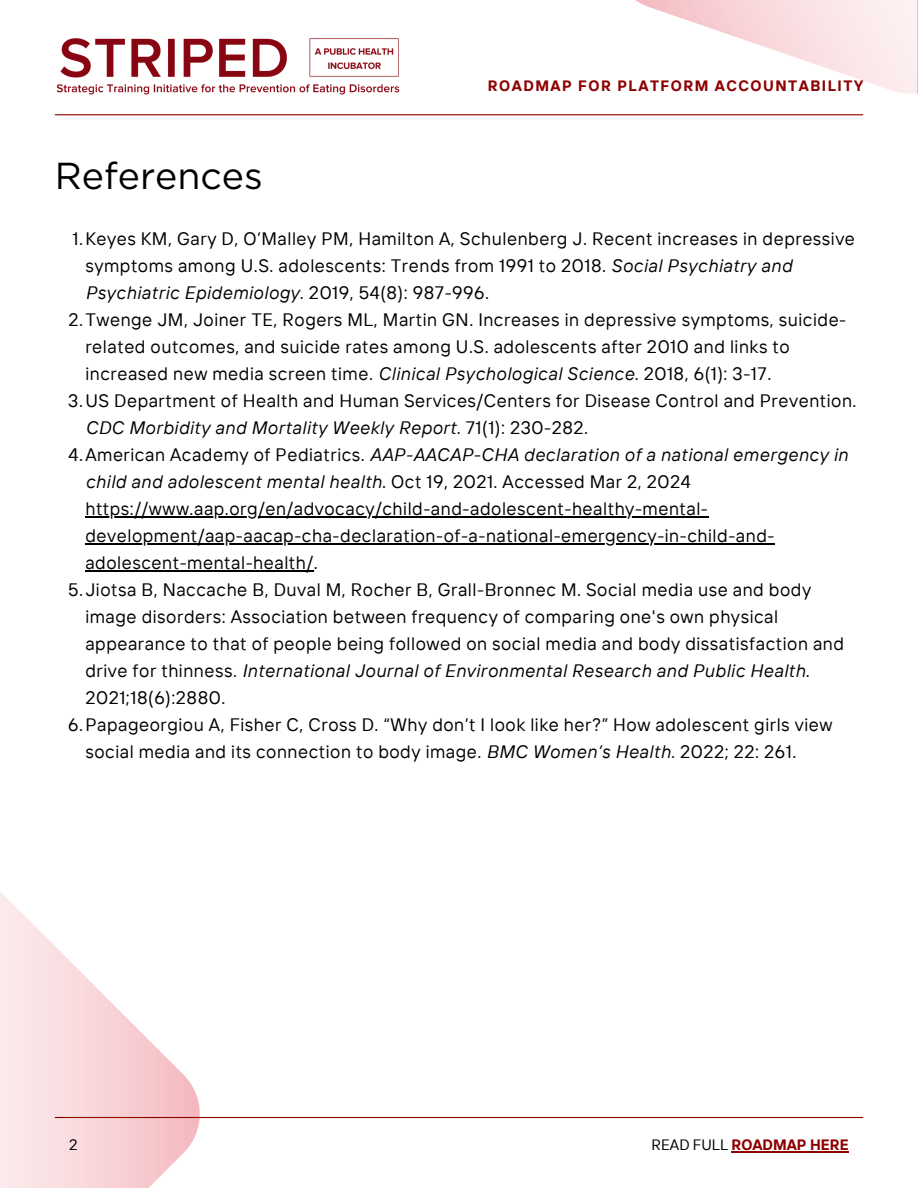
<style>
.page{position:relative;width:918px;height:1188px;background:#fff}
.page>*{position:absolute;margin:0;border:0;box-sizing:border-box;transform-origin:0 0}
.t1{font:37.5px "Gotham";color:#000}
.t2{font:18px "TT Interphases";letter-spacing:.03em;color:#000}
.t3{font:italic 18px "TT Interphases";letter-spacing:.03em;color:#000}
.t4{font:700 15px "TT Interphases";letter-spacing:.1em;color:#8e0000}
.t5{font:700 15px "TT Interphases";color:#8e0000}
.t6{font:15px "TT Interphases";color:#000}
.s1{font-style:italic}
.s2{font-style:normal}
.s3{font-weight:400;color:#000}
</style>
<div class="page">
<svg style="left:0;top:892px;width:203px;height:296px"></svg>
<hr style="left:55px;top:1117px;width:808px;height:1px;background:#8e0000">
<hr style="left:55px;top:114px;width:808px;height:1px;background:#8e0000">
<hr style="left:85px;top:516px;width:624px;height:1px;background:#000">
<hr style="left:85px;top:543px;width:690px;height:1px;background:#000">
<hr style="left:85px;top:570px;width:229px;height:1px;background:#000">
<hr style="left:732px;top:1151px;width:117px;height:1px;background:#8e0000">
<img style="left:56px;top:38px;width:344px;height:57px">
<svg style="left:509px;top:0;width:409px;height:116px"></svg>
<h1 class="t1" style="left:55px;top:153px;width:210px">References</h1>
<p class="t4" style="left:488px;top:76px;width:377px">ROADMAP FOR PLATFORM ACCOUNTABILITY</p>
<p class="t2" style="left:73px;top:227px;width:784px">1.Keyes KM, Gary D, O’Malley PM, Hamilton A, Schulenberg J. Recent increases in depressive</p>
<p class="t2" style="left:85px;top:254px;width:708px">symptoms among U.S. adolescents: Trends from 1991 to 2018. <span class="s1">Social Psychiatry and</span></p>
<p class="t3" style="left:85px;top:281px;width:405px">Psychiatric Epidemiology<span class="s2">. 2019, 54(8): 987-996.</span></p>
<p class="t2" style="left:68px;top:308px;width:779px">2.Twenge JM, Joiner TE, Rogers ML, Martin GN. Increases in depressive symptoms, suicide-</p>
<p class="t2" style="left:85px;top:335px;width:706px">related outcomes, and suicide rates among U.S. adolescents after 2010 and links to</p>
<p class="t2" style="left:85px;top:362px;width:687px">increased new media screen time. <span class="s1">Clinical Psychological Science</span>. 2018, 6(1): 3-17.</p>
<p class="t2" style="left:68px;top:389px;width:790px">3.US Department of Health and Human Services/Centers for Disease Control and Prevention.</p>
<p class="t3" style="left:85px;top:416px;width:504px">CDC Morbidity and Mortality Weekly Report<span class="s2">. 71(1): 230-282.</span></p>
<p class="t3" style="left:69px;top:443px;width:781px"><span class="s2">4.American Academy of Pediatrics.</span> AAP-AACAP-CHA declaration of a national emergency in</p>
<p class="t3" style="left:85px;top:470px;width:607px">child and adolescent mental health<span class="s2">. Oct 19, 2021. Accessed Mar 2, 2024</span></p>
<p class="t2" style="left:85px;top:497px;width:624px">https://www.aap.org/en/advocacy/child-and-adolescent-healthy-mental-</p>
<p class="t2" style="left:85px;top:524px;width:691px">development/aap-aacap-cha-declaration-of-a-national-emergency-in-child-and-</p>
<p class="t2" style="left:85px;top:551px;width:234px">adolescent-mental-health/.</p>
<p class="t2" style="left:68px;top:578px;width:745px">5.Jiotsa B, Naccache B, Duval M, Rocher B, Grall-Bronnec M. Social media use and body</p>
<p class="t2" style="left:85px;top:605px;width:694px">image disorders: Association between frequency of comparing one's own physical</p>
<p class="t2" style="left:85px;top:632px;width:760px">appearance to that of people being followed on social media and body dissatisfaction and</p>
<p class="t3" style="left:85px;top:659px;width:726px"><span class="s2">drive for thinness.</span> International Journal of Environmental Research and Public Health<span class="s2">.</span></p>
<p class="t2" style="left:85px;top:686px;width:142px">2021;18(6):2880.</p>
<p class="t2" style="left:68px;top:713px;width:766px">6.Papageorgiou A, Fisher C, Cross D. “Why don’t I look like her?” How adolescent girls view</p>
<p class="t2" style="left:85px;top:740px;width:713px">social media and its connection to body image. <span class="s1">BMC Women’s Health</span>. 2022; 22: 261.</p>
<p class="t6" style="left:69px;top:1135px;width:10px">2</p>
<p class="t5" style="left:652px;top:1135px;width:199px"><span class="s3">READ FULL</span> ROADMAP HERE</p>
</div>
